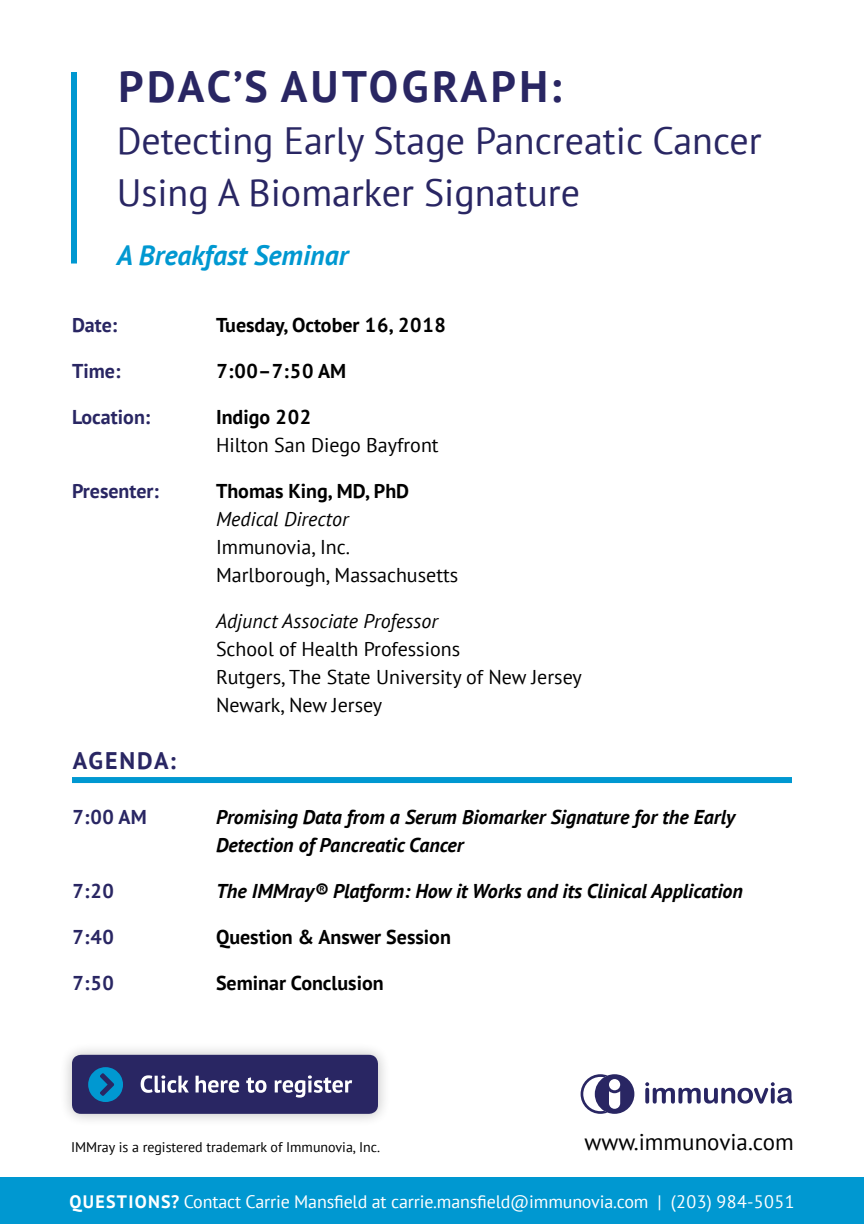
<style>
.page{position:relative;width:864px;height:1224px;background:#fff}
.page>*{position:absolute;margin:0;border:0;box-sizing:border-box;transform-origin:0 0}
.t1{font:700 44px "PT Sans";letter-spacing:.08em;color:#292663}
.t2{font:38px/52px "PT Sans";color:#292663}
.t3{font:italic 700 28px "PT Sans";color:#0098d1}
.t4{font:700 24px "PT Sans";letter-spacing:.08em;color:#292663}
.t5{font:23px "PT Sans";color:#000}
.t6{font:20px/28px "PT Sans";color:#000}
.t7{font:italic 700 20px/28px "PT Sans";color:#000}
.t8{font:700 20px "PT Sans";color:#000}
.t9{font:700 20px "PT Sans";color:#292663}
.t10{font:italic 20px "PT Sans";color:#000}
.t11{font:18px "PT Sans";letter-spacing:-.01em;color:#fff}
.t12{font:14px "PT Sans";color:#000}
.s1{font-weight:700}
</style>
<div class="page">
<div style="left:71px;top:72px;width:6px;height:192px;background:#0098d1"></div>
<div style="left:72px;top:777px;width:720px;height:6px;background:#0098d1"></div>
<svg style="left:645px;top:1082px;width:147px;height:22px"></svg>
<svg style="left:581px;top:1074px;width:53px;height:40px"></svg>
<div style="left:58px;top:1041px;width:333px;height:86px;background:#000;opacity:.25"></div>
<div style="left:72px;top:1055px;width:306px;height:59px;background:#292663;border-radius:9px"></div>
<svg style="left:141px;top:1075px;width:211px;height:23px"></svg>
<svg style="left:88px;top:1067px;width:35px;height:35px"></svg>
<div style="left:0;top:1178px;width:864px;height:46px;background:#0098d1"></div>
<h1 class="t1" style="left:118px;top:58px;width:446px">PDAC’S AUTOGRAPH:</h1>
<h2 class="t2" style="left:117px;top:114px;width:646px">Detecting Early Stage Pancreatic Cancer<br>Using A Biomarker Signature</h2>
<h3 class="t3" style="left:117px;top:237px;width:233px">A Breakfast Seminar</h3>
<p class="t9" style="left:72px;top:312px;width:47px">Date:</p>
<p class="t8" style="left:216px;top:312px;width:232px">Tuesday, October 16, 2018</p>
<p class="t9" style="left:72px;top:358px;width:50px">Time:</p>
<p class="t8" style="left:216px;top:358px;width:132px">7:00–7:50 AM</p>
<p class="t9" style="left:72px;top:404px;width:80px">Location:</p>
<p class="t8" style="left:216px;top:404px;width:97px">Indigo 202</p>
<p class="t6" style="left:216px;top:431px;width:224px">Hilton San Diego Bayfront</p>
<p class="t9" style="left:72px;top:478px;width:89px">Presenter:</p>
<p class="t8" style="left:216px;top:478px;width:195px">Thomas King, MD, PhD</p>
<p class="t10" style="left:216px;top:506px;width:134px">Medical Director</p>
<p class="t6" style="left:216px;top:533px;width:244px">Immunovia, Inc.<br>Marlborough, Massachusetts</p>
<p class="t10" style="left:216px;top:608px;width:223px">Adjunct Associate Professor</p>
<p class="t6" style="left:216px;top:635px;width:367px">School of Health Professions<br>Rutgers, The State University of New Jersey<br>Newark, New Jersey</p>
<p class="t4" style="left:73px;top:745px;width:105px">AGENDA:</p>
<p class="t9" style="left:72px;top:804px;width:76px">7:00 AM</p>
<p class="t7" style="left:216px;top:803px;width:521px">Promising Data from a Serum Biomarker Signature for the Early<br>Detection of Pancreatic Cancer</p>
<p class="t9" style="left:72px;top:878px;width:44px">7:20</p>
<p class="t7" style="left:216px;top:877px;width:528px">The IMMray® Platform: How it Works and its Clinical Application</p>
<p class="t9" style="left:72px;top:924px;width:44px">7:40</p>
<p class="t8" style="left:216px;top:924px;width:236px">Question &amp; Answer Session</p>
<p class="t9" style="left:72px;top:970px;width:44px">7:50</p>
<p class="t8" style="left:216px;top:970px;width:169px">Seminar Conclusion</p>
<p class="t12" style="left:71px;top:1138px;width:311px">IMMray is a registered trademark of Immunovia, Inc.</p>
<p class="t5" style="left:585px;top:1127px;width:211px">www.immunovia.com</p>
<p class="t11" style="left:70px;top:1190px;width:727px"><span class="s1">QUESTIONS?</span> Contact Carrie Mansfield at carrie.mansfield@immunovia.com | (203) 984-5051</p>
</div>
